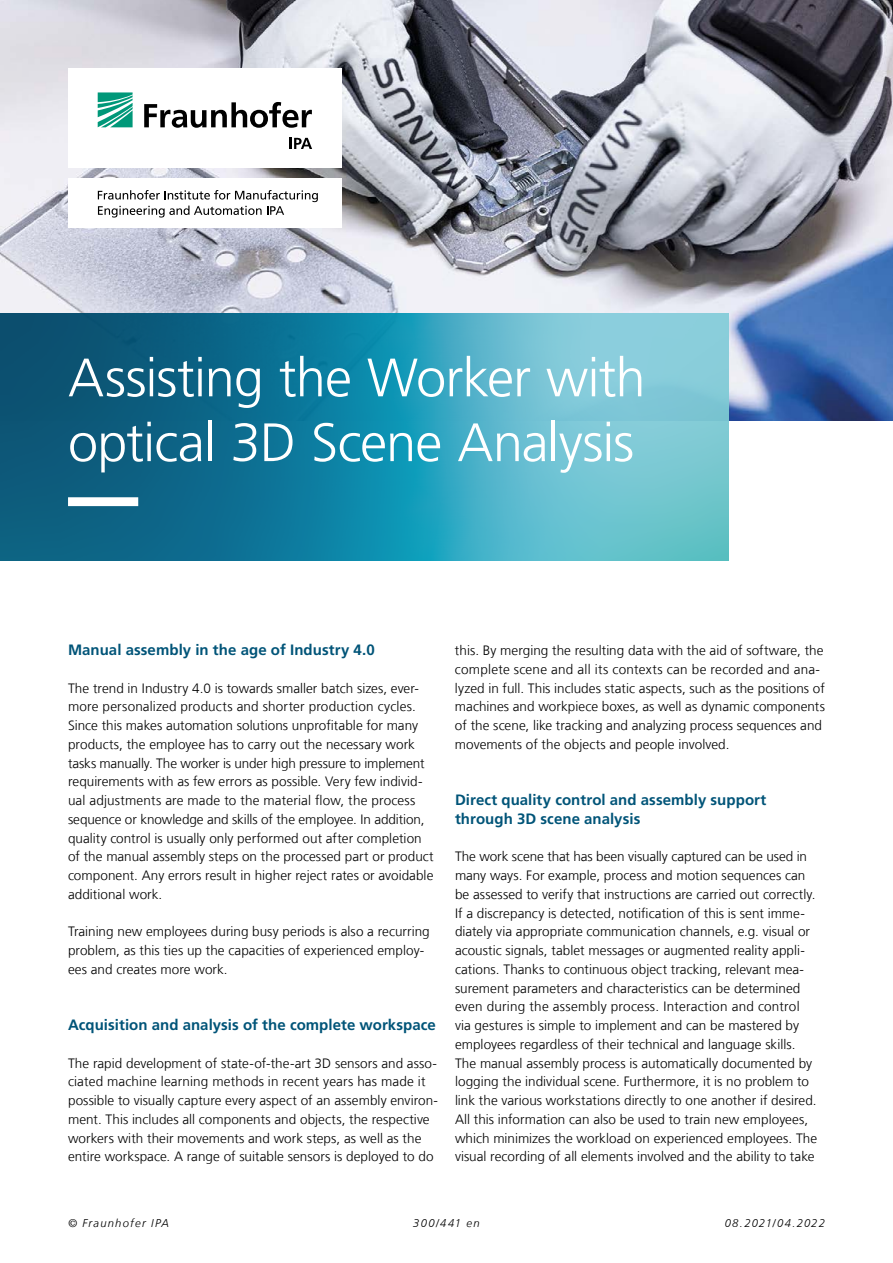
<style>
.page{position:relative;width:893px;height:1263px;background:#fff}
.page>*{position:absolute;margin:0;border:0;box-sizing:border-box;transform-origin:0 0}
.t1{font:300 54px/64.8px "Frutiger LT Com";letter-spacing:-.015em;color:#fff}
.t2{font:700 15px/18.8px "Frutiger LT Com";letter-spacing:.005em;color:#005478}
.t3{font:300 13.5px/18.8px "Frutiger LT Com";letter-spacing:.005em;color:#000}
.t4{font:italic 300 11.25px "Frutiger LT Com";letter-spacing:.105em;color:#000}
</style>
<div class="page">
<img style="left:0;top:0;width:893px;height:421px">
<div style="left:68px;top:68px;width:273px;height:99px;background:#fff"></div>
<div style="left:68px;top:178px;width:273px;height:50px;background:#fff"></div>
<svg style="left:98px;top:190px;width:220px;height:28px"></svg>
<svg style="left:98px;top:92px;width:35px;height:35px"></svg>
<svg style="left:144px;top:102px;width:168px;height:26px"></svg>
<svg style="left:290px;top:138px;width:22px;height:11px"></svg>
<svg style="left:0;top:313px;width:728px;height:247px;background:#3390aa"></svg>
<svg style="left:68px;top:497px;width:618px;height:9px;background:#49a4bc"></svg>
<h1 class="t1" style="left:68px;top:346px;width:579px">Assisting the Worker with optical 3D Scene Analysis</h1>
<p class="t2" style="left:68px;top:641px;width:308px">Manual assembly in the age of Industry 4.0</p>
<p class="t3" style="left:68px;top:679px;width:367px">The trend in Industry 4.0 is towards smaller batch sizes, ever&shy;more personalized products and shorter production cycles.<br>Since this makes automation solutions unprofitable for many products, the employee has to carry out the necessary work tasks manually. The worker is under high pressure to implement requirements with as few errors as possible. Very few individ&shy;ual adjustments are made to the material flow, the process sequence or knowledge and skills of the employee. In addition, quality control is usually only performed out after completion of the manual assembly steps on the processed part or product component. Any errors result in higher reject rates or avoidable additional work.</p>
<p class="t3" style="left:68px;top:922px;width:363px">Training new employees during busy periods is also a recurring problem, as this ties up the capacities of experienced employ&shy;ees and creates more work.</p>
<p class="t2" style="left:68px;top:1016px;width:369px">Acquisition and analysis of the complete workspace</p>
<p class="t3" style="left:68px;top:1054px;width:371px">The rapid development of state-of-the-art 3D sensors and asso&shy;ciated machine learning methods in recent years has made it possible to visually capture every aspect of an assembly environ&shy;ment. This includes all components and objects, the respective workers with their movements and work steps, as well as the entire workspace. A range of suitable sensors is deployed to do</p>
<p class="t3" style="left:455px;top:641px;width:371px">this. By merging the resulting data with the aid of software, the complete scene and all its contexts can be recorded and ana&shy;lyzed in full. This includes static aspects, such as the positions of machines and workpiece boxes, as well as dynamic components of the scene, like tracking and analyzing process sequences and movements of the objects and people involved.</p>
<p class="t2" style="left:455px;top:791px;width:313px">Direct quality control and assembly support through 3D scene analysis</p>
<p class="t3" style="left:455px;top:847px;width:364px">The work scene that has been visually captured can be used in many ways. For example, process and motion sequences can be assessed to verify that instructions are carried out correctly.<br>If a discrepancy is detected, notification of this is sent imme&shy;diately via appropriate communication channels, e.g. visual or acoustic signals, tablet messages or augmented reality appli&shy;cations. Thanks to continuous object tracking, relevant mea&shy;surement parameters and characteristics can be determined even during the assembly process. Interaction and control via gestures is simple to implement and can be mastered by employees regardless of their technical and language skills.<br>The manual assembly process is automatically documented by logging the individual scene. Furthermore, it is no problem to link the various workstations directly to one another if desired.<br>All this information can also be used to train new employees, which minimizes the workload on experienced employees. The visual recording of all elements involved and the ability to take</p>
<p class="t4" style="left:68px;top:1216px;width:103px">© Fraunhofer IPA</p>
<p class="t4" style="left:413px;top:1216px;width:68px">300/441 en</p>
<p class="t4" style="left:725px;top:1216px;width:102px">08.2021/04.2022</p>
</div>
